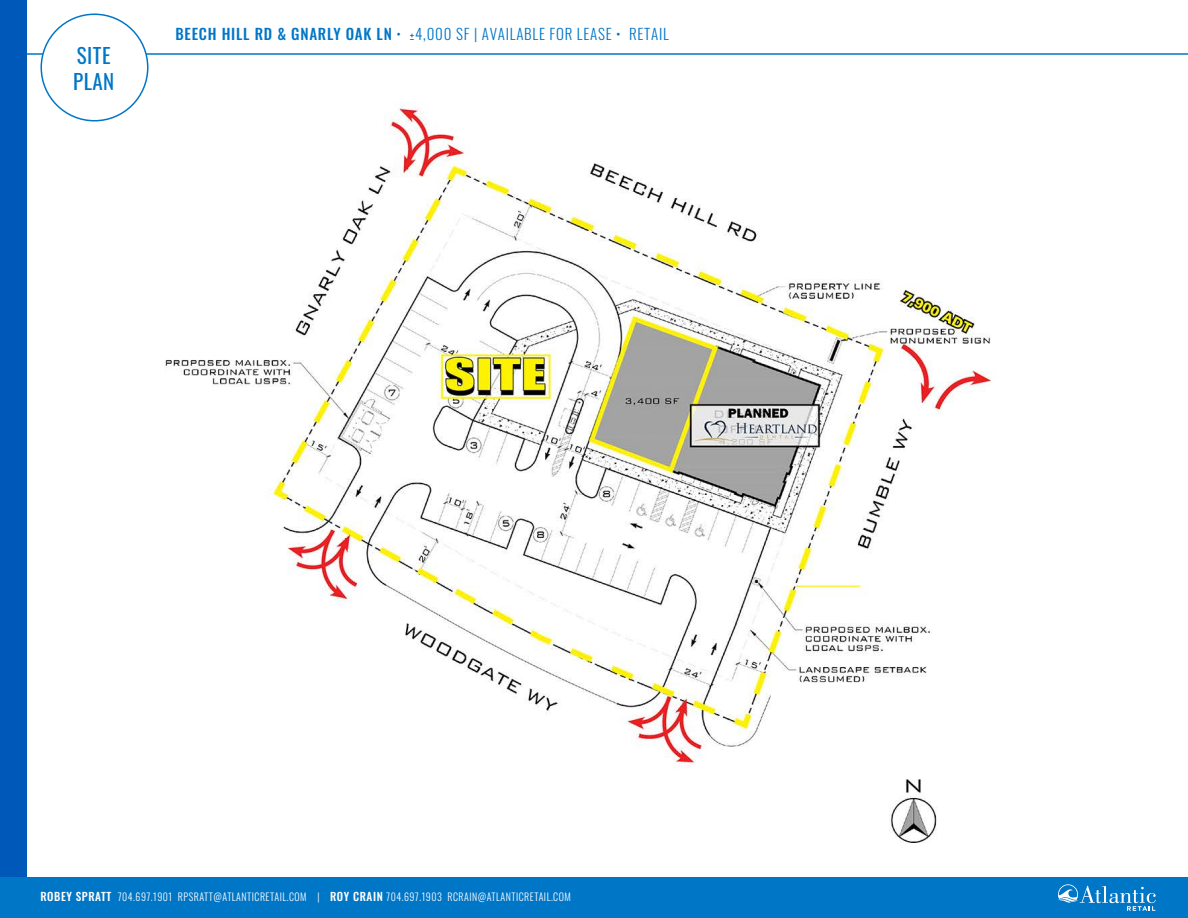
<style>
.page{position:relative;width:1188px;height:918px;background:#fff}
.page>*{position:absolute;margin:0;border:0;box-sizing:border-box;transform-origin:0 0}
.t1{font:21px "Oswald";letter-spacing:.02em;color:#0076c7}
.t2{font:300 15px "Oswald";letter-spacing:.05em;color:#0076c7}
.t3{font:300 10.5px "Oswald";letter-spacing:.05em;color:#fff;scale:.95 1}
.s1{font-weight:500}
.s2{font-weight:500;font-size:11.25px}
</style>
<div class="page">
<img style="left:110px;top:103px;width:881px;height:740px">
<hr style="left:0;top:53px;width:1188px;height:2px;background:#0076c7">
<div style="left:41px;top:14px;width:107px;height:107px;background:#fff;border-radius:50%"></div>
<div style="left:40px;top:14px;width:108px;height:108px;border:2px solid #0076c7;border-radius:50%"></div>
<div style="left:0;top:0;width:27px;height:918px;background:#0058b9"></div>
<div style="left:0;top:877px;width:1188px;height:41px;background:#0076c7"></div>
<svg style="left:1058px;top:884px;width:98px;height:27px"></svg>
<p class="t1" style="left:77px;top:37px;width:35px">SITE</p>
<p class="t1" style="left:73px;top:62px;width:43px">PLAN</p>
<p class="t2" style="left:176px;top:20px;width:495px"><span class="s1">BEECH HILL RD &amp; GNARLY OAK LN</span> • ±4,000 SF | AVAILABLE FOR LEASE • RETAIL</p>
<p class="t3" style="left:40px;top:888px;width:560px"><span class="s2">ROBEY SPRATT</span> 704.697.1901 RPSRATT@ATLANTICRETAIL.COM | <span class="s2">ROY CRAIN</span> 704.697.1903 RCRAIN@ATLANTICRETAIL.COM</p>
</div>
